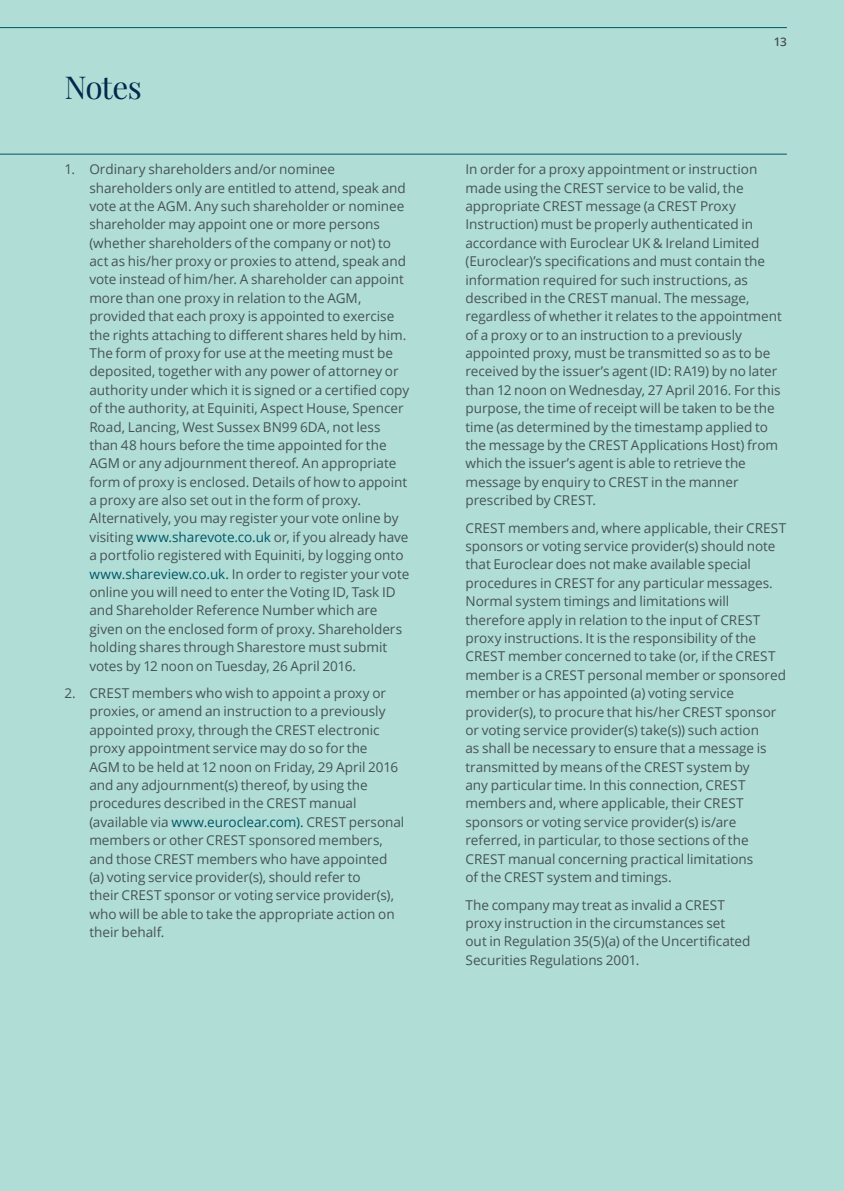
<style>
.page{position:relative;width:844px;height:1191px;background:#fff}
.page>*{position:absolute;margin:0;border:0;box-sizing:border-box;transform-origin:0 0}
.t1{font:31.5px "Playfair Display";letter-spacing:-.03em;color:#00294e}
.t2{font:13.65px/18.4px "Open Sans";color:#475354}
.t3{font:600 11.9px "Open Sans";color:#475354}
.s1{color:#005568}
</style>
<div class="page">
<div style="left:0;top:0;width:843px;height:1191px;background:#b0ded6"></div>
<hr style="left:0;top:27px;width:786px;height:1px;background:#005568">
<hr style="left:0;top:154px;width:786px;height:1px;background:#005568">
<h1 class="t1" style="left:64px;top:68px;width:79px">Notes</h1>
<p class="t2" style="left:89px;top:160px;width:321px;text-indent:-25px">1. Ordinary shareholders and/or nominee shareholders only are entitled to attend, speak and vote at the AGM. Any such shareholder or nominee shareholder may appoint one or more persons (whether shareholders of the company or not) to act as his/her proxy or proxies to attend, speak and vote instead of him/her. A shareholder can appoint more than one proxy in relation to the AGM, provided that each proxy is appointed to exercise the rights attaching to different shares held by him.<br>The form of proxy for use at the meeting must be deposited, together with any power of attorney or authority under which it is signed or a certified copy of the authority, at Equiniti, Aspect House, Spencer Road, Lancing, West Sussex BN99 6DA, not less than 48 hours before the time appointed for the AGM or any adjournment thereof. An appropriate form of proxy is enclosed. Details of how to appoint a proxy are also set out in the form of proxy.<br>Alternatively, you may register your vote online by visiting <span class="s1">www.sharevote.co.uk</span> or, if you already have a portfolio registered with Equiniti, by logging onto <span class="s1">www.shareview.co.uk.</span> In order to register your vote online you will need to enter the Voting ID, Task ID and Shareholder Reference Number which are given on the enclosed form of proxy. Shareholders holding shares through Sharestore must submit votes by 12 noon on Tuesday, 26 April 2016.</p>
<p class="t2" style="left:89px;top:683px;width:316px;text-indent:-25px">2. CREST members who wish to appoint a proxy or proxies, or amend an instruction to a previously appointed proxy, through the CREST electronic proxy appointment service may do so for the<br>AGM to be held at 12 noon on Friday, 29 April 2016 and any adjournment(s) thereof, by using the procedures described in the CREST manual (available via <span class="s1">www.euroclear.com).</span> CREST personal members or other CREST sponsored members, and those CREST members who have appointed (a) voting service provider(s), should refer to<br>their CREST sponsor or voting service provider(s), who will be able to take the appropriate action on their behalf.</p>
<p class="t3" style="left:773px;top:34px;width:15px">13</p>
<p class="t2" style="left:465px;top:160px;width:318px">In order for a proxy appointment or instruction made using the CREST service to be valid, the appropriate CREST message (a CREST Proxy Instruction) must be properly authenticated in accordance with Euroclear UK &amp; Ireland Limited (Euroclear)’s specifications and must contain the information required for such instructions, as described in the CREST manual. The message, regardless of whether it relates to the appointment of a proxy or to an instruction to a previously appointed proxy, must be transmitted so as to be received by the issuer’s agent (ID: RA19) by no later than 12 noon on Wednesday, 27 April 2016. For this purpose, the time of receipt will be taken to be the time (as determined by the timestamp applied to the message by the CREST Applications Host) from which the issuer’s agent is able to retrieve the message by enquiry to CREST in the manner prescribed by CREST.</p>
<p class="t2" style="left:465px;top:518px;width:322px">CREST members and, where applicable, their CREST sponsors or voting service provider(s) should note that Euroclear does not make available special procedures in CREST for any particular messages.<br>Normal system timings and limitations will therefore apply in relation to the input of CREST proxy instructions. It is the responsibility of the CREST member concerned to take (or, if the CREST member is a CREST personal member or sponsored member or has appointed (a) voting service provider(s), to procure that his/her CREST sponsor or voting service provider(s) take(s)) such action<br>as shall be necessary to ensure that a message is transmitted by means of the CREST system by<br>any particular time. In this connection, CREST members and, where applicable, their CREST sponsors or voting service provider(s) is/are referred, in particular, to those sections of the CREST manual concerning practical limitations<br>of the CREST system and timings.</p>
<p class="t2" style="left:465px;top:895px;width:286px">The company may treat as invalid a CREST proxy instruction in the circumstances set<br>out in Regulation 35(5)(a) of the Uncertificated Securities Regulations 2001.</p>
</div>
